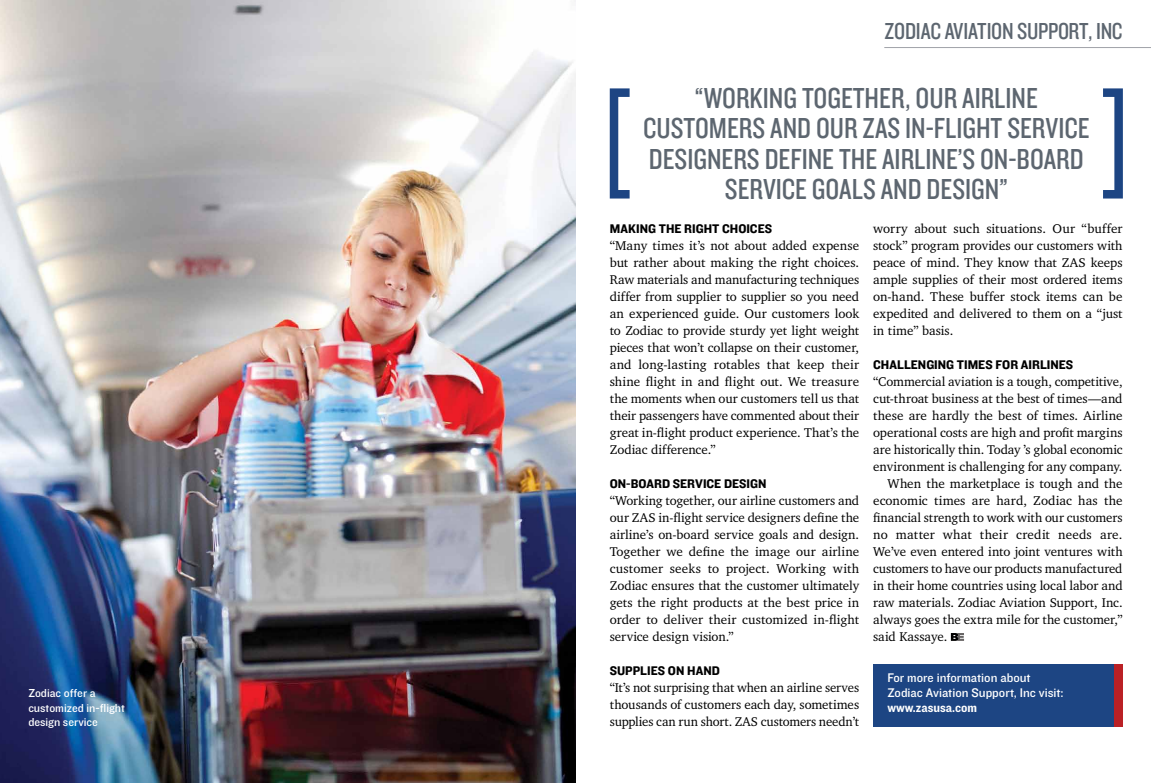
<style>
.page{position:relative;width:1151px;height:783px;background:#fff}
.page>*{position:absolute;margin:0;border:0;box-sizing:border-box;transform-origin:0 0}
.t1{font:30px/30px "Knockout HTF29 Junior Liteweight";color:#5d6670;text-align:center}
.t2{font:24px "Knockout HTF29 Junior Liteweight";letter-spacing:-.01em;color:#5d6670}
.t3{font:13px/17px "Charter IT Cby BT";color:#000;text-align:justify}
.t4{font:13px "Knockout HTF51 Middleweight";color:#000}
.t5{font:13px/15px "Knockout HTF31 Junior Middlewt";color:#fff}
.t6{font:13px "Knockout HTF51 Middleweight";color:#fff}
.t7{font:12px/14.4px "Knockout HTF31 Junior Middlewt";color:#fff}
</style>
<div class="page">
<hr style="left:884px;top:47px;width:267px;height:1px;background:#a0a2a9">
<div style="left:873px;top:663px;width:250px;height:63px;background:#1d4583"></div>
<div style="left:1114px;top:663px;width:9px;height:63px;background:#ba2025"></div>
<img style="left:0;top:0;width:575px;height:782px">
<svg style="left:951px;top:633px;width:13px;height:7px"></svg>
<svg style="left:610px;top:88px;width:20px;height:110px"></svg>
<svg style="left:1103px;top:88px;width:20px;height:110px"></svg>
<p class="t7" style="left:28px;top:686px;width:98px">Zodiac offer a customized in-flight design service</p>
<h2 class="t2" style="left:884px;top:18px;width:240px">ZODIAC AVIATION SUPPORT, INC</h2>
<h1 class="t1" style="left:643px;top:84px;width:448px">“WORKING TOGETHER, OUR AIRLINE CUSTOMERS AND OUR ZAS IN-FLIGHT SERVICE DESIGNERS DEFINE THE AIRLINE’S ON-BOARD SERVICE GOALS AND DESIGN”</h1>
<p class="t4" style="left:610px;top:221px;width:164px">MAKING THE RIGHT CHOICES</p>
<p class="t3" style="left:610px;top:236px;width:251px">“Many times it’s not about added expense but rather about making the right choices.<br>Raw materials and manufacturing techniques differ from supplier to supplier so you need an experienced guide. Our customers look to Zodiac to provide sturdy yet light weight pieces that won’t collapse on their customer, and long-lasting rotables that keep their shine flight in and flight out. We treasure the moments when our customers tell us that their passengers have commented about their great in-flight product experience. That’s the Zodiac difference.”</p>
<p class="t4" style="left:610px;top:476px;width:158px">ON-BOARD SERVICE DESIGN</p>
<p class="t3" style="left:610px;top:491px;width:251px">“Working together, our airline customers and our ZAS in-flight service designers define the airline’s on-board service goals and design.<br>Together we define the image our airline customer seeks to project. Working with Zodiac ensures that the customer ultimately gets the right products at the best price in order to deliver their customized in-flight service design vision.”</p>
<p class="t4" style="left:610px;top:663px;width:112px">SUPPLIES ON HAND</p>
<p class="t3" style="left:610px;top:678px;width:251px">“It’s not surprising that when an airline serves thousands of customers each day, sometimes supplies can run short. ZAS customers needn’t</p>
<p class="t3" style="left:873px;top:219px;width:251px">worry about such situations. Our “buffer stock” program provides our customers with peace of mind. They know that ZAS keeps ample supplies of their most ordered items on-hand. These buffer stock items can be expedited and delivered to them on a “just in time” basis.</p>
<p class="t4" style="left:873px;top:357px;width:202px">CHALLENGING TIMES FOR AIRLINES</p>
<p class="t3" style="left:873px;top:372px;width:251px">“Commercial aviation is a tough, competitive,</p>
<p class="t3" style="left:873px;top:389px;width:251px">cut-throat business at the best of times—and</p>
<p class="t3" style="left:873px;top:406px;width:251px">these are hardly the best of times. Airline</p>
<p class="t3" style="left:873px;top:423px;width:251px">operational costs are high and profit margins</p>
<p class="t3" style="left:873px;top:440px;width:251px">are historically thin. Today ’s global economic</p>
<p class="t3" style="left:873px;top:457px;width:251px">environment is challenging for any company.</p>
<p class="t3" style="left:887px;top:474px;width:237px">When the marketplace is tough and the</p>
<p class="t3" style="left:873px;top:491px;width:251px">economic times are hard, Zodiac has the</p>
<p class="t3" style="left:873px;top:508px;width:251px">financial strength to work with our customers</p>
<p class="t3" style="left:873px;top:525px;width:251px">no matter what their credit needs are.</p>
<p class="t3" style="left:873px;top:542px;width:251px">We’ve even entered into joint ventures with</p>
<p class="t3" style="left:873px;top:559px;width:251px">customers to have our products manufactured</p>
<p class="t3" style="left:873px;top:576px;width:251px">in their home countries using local labor and</p>
<p class="t3" style="left:873px;top:593px;width:251px">raw materials. Zodiac Aviation Support, Inc.</p>
<p class="t3" style="left:873px;top:610px;width:251px">always goes the extra mile for the customer,”</p>
<p class="t3" style="left:873px;top:627px;width:76px">said Kassaye.</p>
<p class="t5" style="left:887px;top:670px;width:178px">For more information about<br>Zodiac Aviation Support, Inc visit:</p>
<p class="t6" style="left:887px;top:700px;width:91px">www.zasusa.com</p>
</div>
